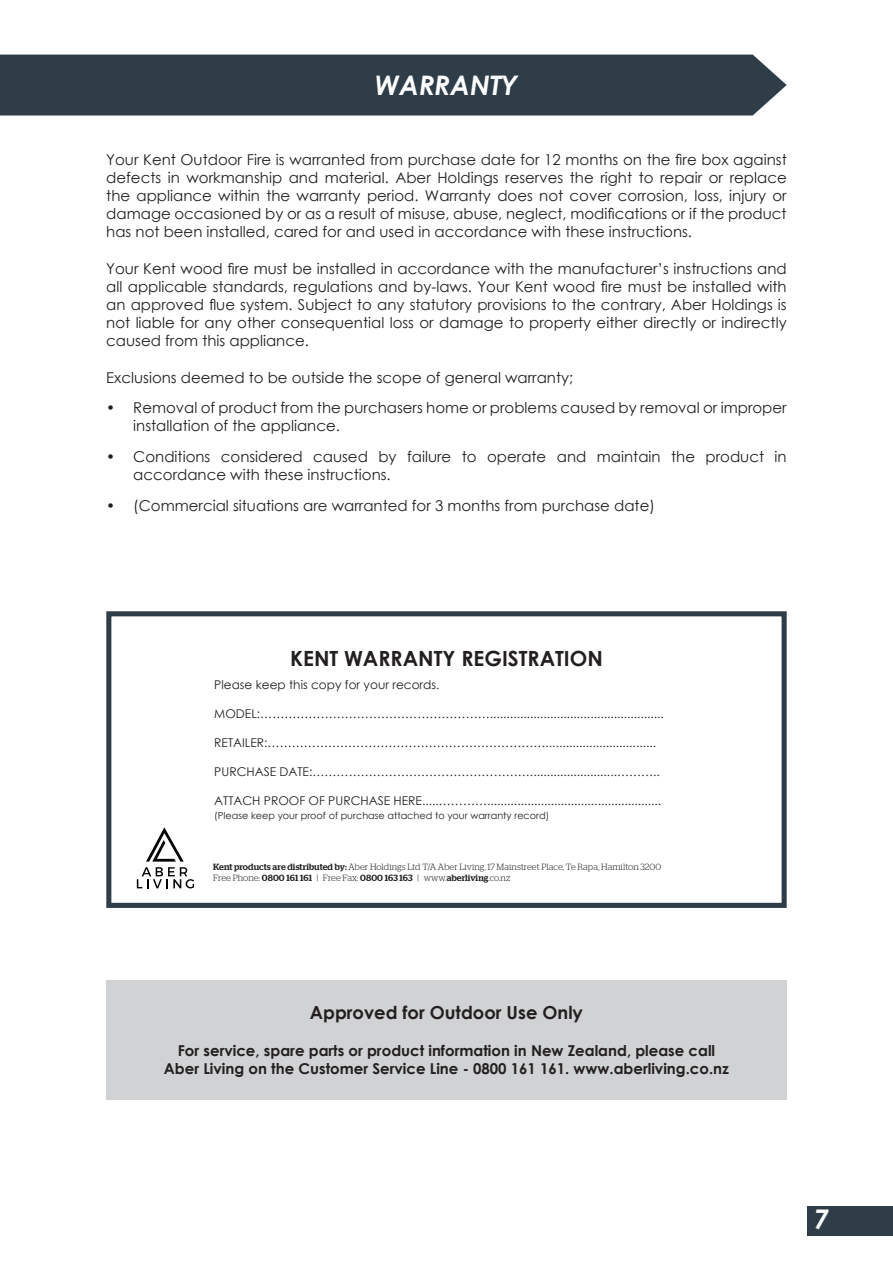
<style>
.page{position:relative;width:893px;height:1263px;background:#fff}
.page>*{position:absolute;margin:0;border:0;box-sizing:border-box;transform-origin:0 0}
.t1{font:italic 700 27.15px "Century Gothic";color:#fff}
.t2{font:italic 700 26.85px "Century Gothic";color:#fff}
.t3{font:700 21px "Century Gothic";color:#231f20}
.t4{font:700 18px "Century Gothic";color:#231f20}
.t5{font:15px/18px "Century Gothic";color:#231f20;text-align:justify}
.t6{font:700 15px/18px "Century Gothic";color:#231f20;text-align:center}
.t7{font:12.15px "Century Gothic";color:#231f20}
.t8{font:9.6px "Century Gothic";color:#231f20}
.t9{font:300 9px/10.5px "Stag";letter-spacing:.005em;color:#231f20}
.s1{font-weight:500}
</style>
<div class="page">
<div style="left:106px;top:980px;width:681px;height:120px;background:#d1d2d4"></div>
<div style="left:0;top:55px;width:787px;height:61px;background:#2e3d48"></div>
<div style="left:106px;top:611px;width:681px;height:297px;border:5px solid #2e3d48"></div>
<div style="left:808px;top:1206px;width:85px;height:29px;background:#2e3d48"></div>
<svg style="left:137px;top:827px;width:57px;height:61px"></svg>
<h2 class="t2" style="left:375px;top:65px;width:145px">WARRANTY</h2>
<p class="t5" style="left:106px;top:151px;width:682px">Your Kent Outdoor Fire is warranted from purchase date for 12 months on the fire box against defects in workmanship and material. Aber Holdings reserves the right to repair or replace the appliance within the warranty period. Warranty does not cover corrosion, loss, injury or damage occasioned by or as a result of misuse, abuse, neglect, modifications or if the product has not been installed, cared for and used in accordance with these instructions.</p>
<p class="t5" style="left:106px;top:259px;width:682px">Your Kent wood fire must be installed in accordance with the manufacturer’s instructions and all applicable standards, regulations and by-laws. Your Kent wood fire must be installed with an approved flue system. Subject to any statutory provisions to the contrary, Aber Holdings is not liable for any other consequential loss or damage to property either directly or indirectly caused from this appliance.</p>
<p class="t5" style="left:106px;top:368px;width:468px">Exclusions deemed to be outside the scope of general warranty;</p>
<p class="t5" style="left:133px;top:399px;width:655px;text-indent:-27px">• Removal of product from the purchasers home or problems caused by removal or improper installation of the appliance.</p>
<p class="t5" style="left:133px;top:447px;width:655px;text-indent:-27px">• Conditions considered caused by failure to operate and maintain the product in accordance with these instructions.</p>
<p class="t5" style="left:106px;top:496px;width:550px">• (Commercial situations are warranted for 3 months from purchase date)</p>
<h3 class="t3" style="left:290px;top:642px;width:314px">KENT WARRANTY REGISTRATION</h3>
<p class="t7" style="left:214px;top:676px;width:227px">Please keep this copy for your records.</p>
<p class="t7" style="left:214px;top:705px;width:451px">MODEL:…………………………………………………....................................................</p>
<p class="t7" style="left:214px;top:734px;width:443px">RETAILER:…………………………………………………………….................................</p>
<p class="t7" style="left:214px;top:763px;width:447px">PURCHASE DATE:………………………………………………..........................………..</p>
<p class="t7" style="left:214px;top:792px;width:448px">ATTACH PROOF OF PURCHASE HERE.....…………....................................................</p>
<p class="t8" style="left:214px;top:809px;width:336px">(Please keep your proof of purchase attached to your warranty record)</p>
<p class="t9" style="left:213px;top:862px;width:450px"><span class="s1">Kent products are distributed by:</span> Aber Holdings Ltd T/A Aber Living, 17 Mainstreet Place, Te Rapa, Hamilton 3200<br>Free Phone: <span class="s1">0800 161 161</span> | Free Fax: <span class="s1">0800 163 163</span> | www.<span class="s1">aberliving</span>.co.nz</p>
<p class="t4" style="left:310px;top:999px;width:275px">Approved for Outdoor Use Only</p>
<p class="t6" style="left:164px;top:1041px;width:567px">For service, spare parts or product information in New Zealand, please call<br>Aber Living on the Customer Service Line - 0800 161 161. www.aberliving.co.nz</p>
<h1 class="t1" style="left:813px;top:1199px;width:17px">7</h1>
</div>
